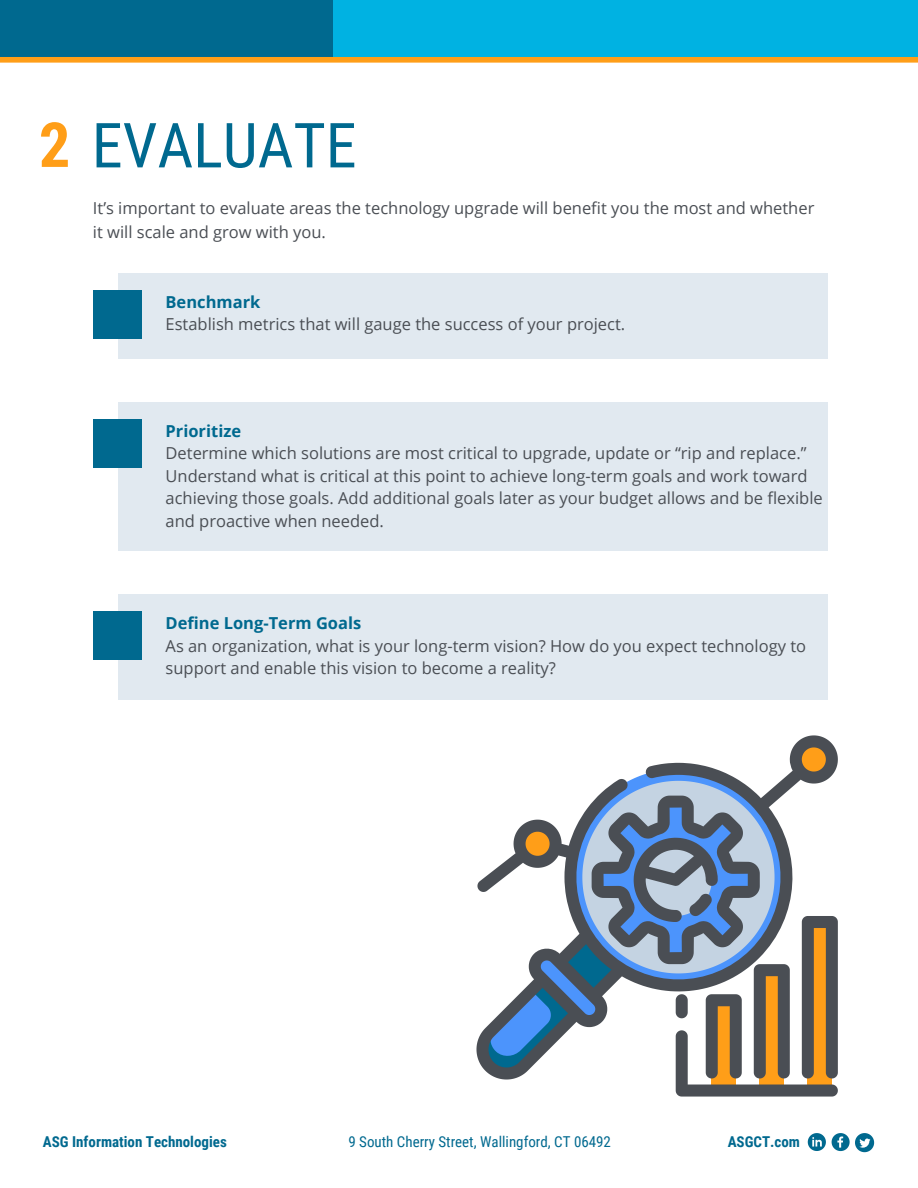
<style>
.page{position:relative;width:918px;height:1188px;background:#fff}
.page>*{position:absolute;margin:0;border:0;box-sizing:border-box;transform-origin:0 0}
.t1{font:62.1px "Roboto Condensed";color:#00698f}
.t2{font:16.5px/24px "Open Sans";color:#4a4e54}
.t3{font:700 16.5px "Open Sans";color:#00698f}
.t4{font:15px "Roboto Condensed";color:#00698f}
.t5{font:700 15px "Roboto Condensed";color:#00698f}
.s1{font-weight:700;color:#ff9e18}
</style>
<div class="page">
<div style="left:319px;top:0;width:598px;height:57px;background:#00b2e2"></div>
<div style="left:0;top:0;width:333px;height:57px;background:#00698f"></div>
<div style="left:0;top:57px;width:918px;height:6px;background:#ff9e18"></div>
<svg style="left:808px;top:1133px;width:18px;height:18px"></svg>
<svg style="left:832px;top:1133px;width:42px;height:19px"></svg>
<div style="left:118px;top:273px;width:710px;height:85px;background:#e1e9f0"></div>
<div style="left:93px;top:290px;width:49px;height:49px;background:#00698f"></div>
<div style="left:118px;top:594px;width:710px;height:106px;background:#e1e9f0"></div>
<div style="left:93px;top:611px;width:49px;height:49px;background:#00698f"></div>
<div style="left:118px;top:402px;width:710px;height:148px;background:#e1e9f0"></div>
<div style="left:93px;top:419px;width:49px;height:48px;background:#00698f"></div>
<svg style="left:480px;top:741px;width:358px;height:356px"></svg>
<p class="t1" style="left:39px;top:110px;width:319px"><span class="s1">2</span> EVALUATE</p>
<p class="t2" style="left:93px;top:195px;width:723px">It’s important to evaluate areas the technology upgrade will benefit you the most and whether it will scale and grow with you.</p>
<p class="t3" style="left:166px;top:290px;width:96px">Benchmark</p>
<p class="t2" style="left:166px;top:312px;width:461px">Establish metrics that will gauge the success of your project.</p>
<p class="t3" style="left:166px;top:419px;width:77px">Prioritize</p>
<p class="t2" style="left:166px;top:441px;width:642px">Determine which solutions are most critical to upgrade, update or “rip and replace.”</p>
<p class="t2" style="left:166px;top:463px;width:643px">Understand what is critical at this point to achieve long-term goals and work toward</p>
<p class="t2" style="left:166px;top:486px;width:659px">achieving those goals. Add additional goals later as your budget allows and be flexible</p>
<p class="t2" style="left:166px;top:508px;width:220px">and proactive when needed.</p>
<p class="t3" style="left:166px;top:611px;width:197px">Define Long-Term Goals</p>
<p class="t2" style="left:166px;top:633px;width:642px">As an organization, what is your long-term vision? How do you expect technology to</p>
<p class="t2" style="left:166px;top:656px;width:392px">support and enable this vision to become a reality?</p>
<p class="t5" style="left:43px;top:1133px;width:185px">ASG Information Technologies</p>
<p class="t4" style="left:348px;top:1133px;width:264px">9 South Cherry Street, Wallingford, CT 06492</p>
<p class="t5" style="left:728px;top:1133px;width:74px">ASGCT.com</p>
</div>
